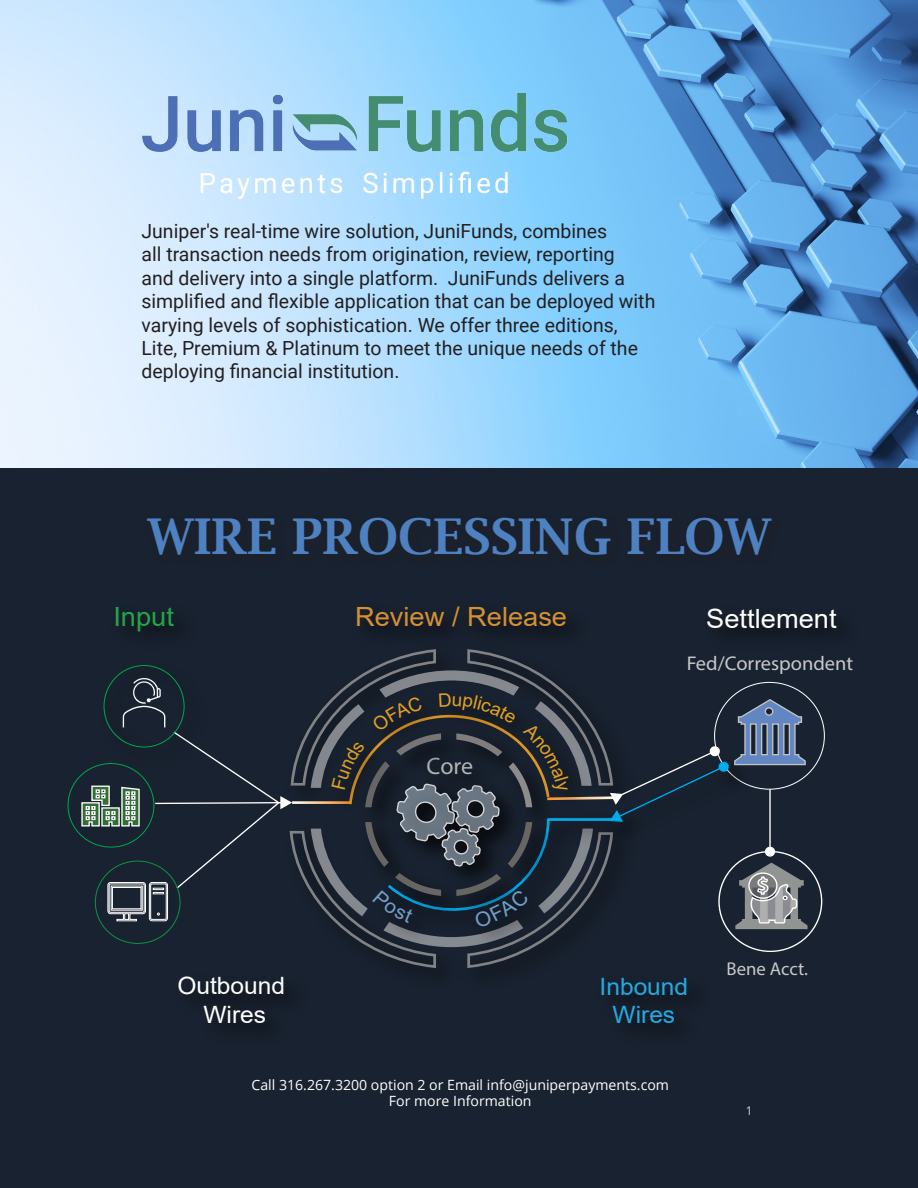
<style>
.page{position:relative;width:918px;height:1188px;background:#fff}
.page>*{position:absolute;margin:0;border:0;box-sizing:border-box;transform-origin:0 0}
.Page_Section_Title{font:600 49.35px "Lucida Bright";color:#4d81c2}
.t1{font:26.55px "Arial";color:#d49034}
.t2{font:26.55px "Arial";color:#fff}
.t3{font:26.55px "Arial";color:#23a749}
.t4{font:23.85px/28.7px "Arial";color:#fff;text-align:center}
.t5{font:23.85px/28.7px "Arial";color:#24aae1;text-align:center}
.t6{font:23.85px "Myriad Pro";color:#b3b5b6}
.t7{font:19.95px "Myriad Pro";color:#c7c8ca}
.Page_Section_Title-2{font:19.5px/23.4px "Roboto";color:#231f20}
.t8{font:18.6px "Myriad Pro";color:#c7c8ca}
.Top_Right_Address{font:14.1px "Open Sans";color:#fff}
.Page_Number_-_Align{font:12px "Open Sans";color:#d3d8df}
</style>
<div class="page">
<img style="left:0;top:0;width:918px;height:469px">
<div style="left:0;top:469px;width:918px;height:719px;background:#192230"></div>
<img style="left:142px;top:94px;width:425px;height:105px">
<svg style="left:81px;top:649px;width:727px;height:319px"></svg>
<p class="Page_Section_Title-2" style="left:141px;top:219px;width:515px">Juniper's real-time wire solution, JuniFunds, combines<br>all transaction needs from origination, review, reporting<br>and delivery into a single platform. JuniFunds delivers a simplified and flexible application that can be deployed with varying levels of sophistication. We offer three editions, Lite, Premium &amp; Platinum to meet the unique needs of the deploying financial institution.</p>
<p class="Page_Section_Title" style="left:147px;top:508px;width:626px">WIRE PROCESSING FLOW</p>
<p class="t3" style="left:113px;top:599px;width:62px">Input</p>
<p class="t1" style="left:355px;top:599px;width:214px">Review / Release</p>
<p class="t6" style="left:427px;top:751px;width:48px">Core</p>
<p class="t2" style="left:706px;top:600px;width:132px">Settlement</p>
<p class="t7" style="left:687px;top:651px;width:168px">Fed/Correspondent</p>
<p class="t4" style="left:177px;top:971px;width:109px">Outbound<br>Wires</p>
<p class="t5" style="left:600px;top:972px;width:90px">Inbound<br>Wires</p>
<p class="t8" style="left:727px;top:957px;width:83px">Bene Acct.</p>
<p class="Top_Right_Address" style="left:252px;top:1075px;width:419px">Call 316.267.3200 option 2 or Email info@juniperpayments.com</p>
<p class="Top_Right_Address" style="left:389px;top:1091px;width:144px">For more Information</p>
<p class="Page_Number_-_Align" style="left:746px;top:1102px;width:8px">1</p>
</div>
